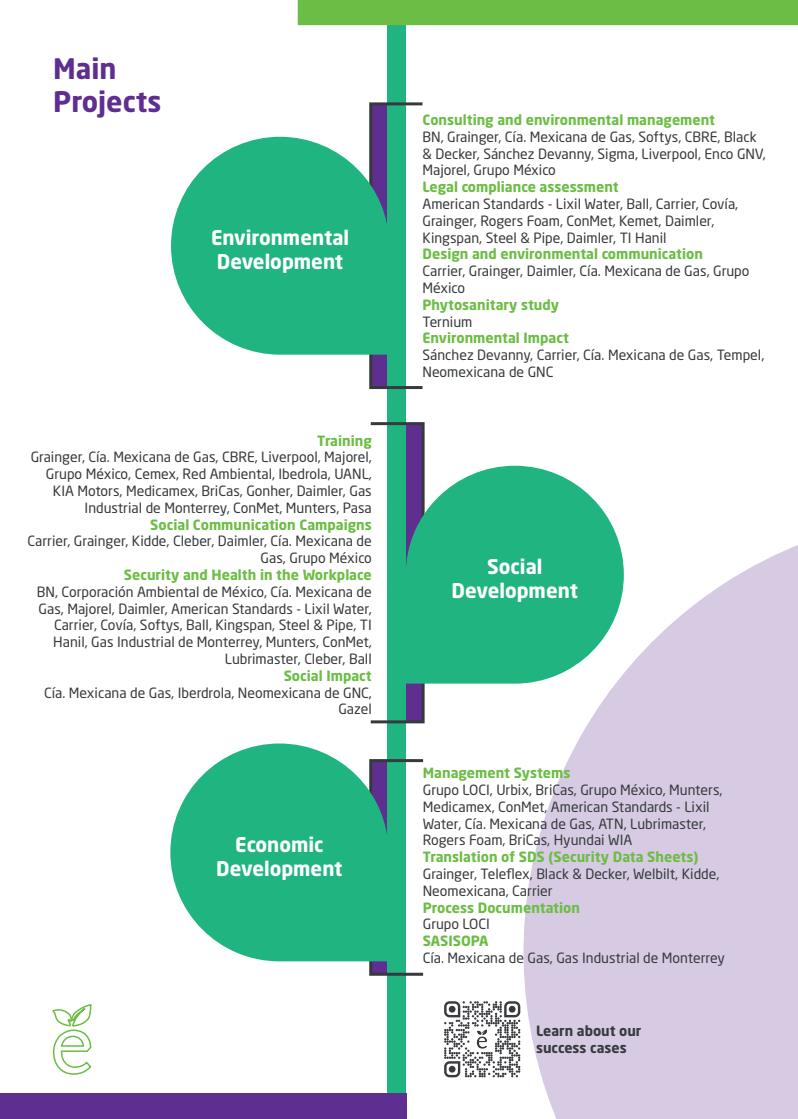
<style>
.page{position:relative;width:798px;height:1119px;background:#fff}
.page>*{position:absolute;margin:0;border:0;box-sizing:border-box;transform-origin:0 0}
.t1{font:700 28px/33.6px "Neo Sans Pro";color:#5e2e90}
.t2{font:700 20px/24px "Neo Sans Pro";color:#fff;text-align:center}
.t3{font:14px/16.8px "Neo Sans Pro";color:#373a3d}
.t4{font:700 14px "Neo Sans Pro";color:#6cbd45}
.t5{font:700 14px/16.8px "Neo Sans Pro";color:#383a3e}
</style>
<div class="page">
<svg style="left:523px;top:545px;width:274px;height:574px;fill:#d7cbe3"></svg>
<div style="left:370px;top:104px;width:18px;height:284px;background:#5e2e90"></div>
<div style="left:405px;top:424px;width:18px;height:298px;background:#5e2e90"></div>
<div style="left:370px;top:761px;width:18px;height:213px;background:#5e2e90"></div>
<div style="left:387px;top:0;width:19px;height:1119px;background:#20b481"></div>
<svg style="left:52px;top:1004px;width:40px;height:71px"></svg>
<div style="left:297px;top:0;width:500px;height:25px;background:#6cbd45"></div>
<div style="left:369px;top:422px;width:55px;height:301px;border:3px solid #373a3d"></div>
<div style="left:369px;top:102px;width:55px;height:287px;border:3px solid #373a3d"></div>
<div style="left:369px;top:759px;width:55px;height:217px;border:3px solid #373a3d"></div>
<div style="left:0;top:1094px;width:406px;height:25px;background:#5e2e90"></div>
<svg style="left:171px;top:137px;width:216px;height:218px;fill:#20b481"></svg>
<svg style="left:406px;top:466px;width:217px;height:218px;fill:#20b481"></svg>
<svg style="left:170px;top:743px;width:218px;height:218px;fill:#20b481"></svg>
<div style="left:439px;top:997px;width:85px;height:85px;background:#fff"></div>
<svg style="left:444px;top:1001px;width:76px;height:76px"></svg>
<div style="left:448px;top:1006px;width:7px;height:7px;background:#383a3e;border-radius:50%"></div>
<div style="left:508px;top:1006px;width:7px;height:7px;background:#383a3e;border-radius:50%"></div>
<div style="left:448px;top:1066px;width:7px;height:6px;background:#383a3e;border-radius:50%"></div>
<img style="left:469px;top:1027px;width:25px;height:25px">
<h1 class="t1" style="left:53px;top:51px;width:110px">Main<br>Projects</h1>
<h2 class="t2" style="left:211px;top:225px;width:140px;text-align:left">Environmental<br>Development</h2>
<p class="t4" style="left:317px;top:431px;width:56px">Training</p>
<p class="t3" style="left:31px;top:449px;width:342px;text-align:right">Grainger, Cía. Mexicana de Gas, CBRE, Liverpool, Majorel, Grupo México, Cemex, Red Ambiental, Ibedrola, UANL, KIA Motors, Medicamex, BriCas, Gonher, Daimler, Gas Industrial de Monterrey, ConMet, Munters, Pasa</p>
<p class="t4" style="left:150px;top:515px;width:223px">Social Communication Campaigns</p>
<p class="t3" style="left:28px;top:533px;width:345px;text-align:right">Carrier, Grainger, Kidde, Cleber, Daimler, Cía. Mexicana de<br>Gas, Grupo México</p>
<p class="t4" style="left:124px;top:566px;width:249px">Security and Health in the Workplace</p>
<p class="t3" style="left:37px;top:583px;width:336px;text-align:right">BN, Corporación Ambiental de México, Cía. Mexicana de Gas, Majorel, Daimler, American Standards - Lixil Water, Carrier, Covía, Softys, Ball, Kingspan, Steel &amp; Pipe, TI Hanil, Gas Industrial de Monterrey, Munters, ConMet, Lubrimaster, Cleber, Ball</p>
<p class="t4" style="left:283px;top:667px;width:89px">Social Impact</p>
<p class="t3" style="left:44px;top:684px;width:329px;text-align:right">Cía. Mexicana de Gas, Iberdrola, Neomexicana de GNC,<br>Gazel</p>
<h2 class="t2" style="left:216px;top:832px;width:128px">Economic<br>Development</h2>
<p class="t4" style="left:422px;top:111px;width:294px">Consulting and environmental management</p>
<p class="t3" style="left:422px;top:128px;width:344px">BN, Grainger, Cía. Mexicana de Gas, Softys, CBRE, Black &amp; Decker, Sánchez Devanny, Sigma, Liverpool, Enco GNV,<br>Majorel, Grupo México</p>
<p class="t4" style="left:422px;top:178px;width:198px">Legal compliance assessment</p>
<p class="t3" style="left:422px;top:195px;width:317px">American Standards - Lixil Water, Ball, Carrier, Covía,<br>Grainger, Rogers Foam, ConMet, Kemet, Daimler,<br>Kingspan, Steel &amp; Pipe, Daimler, TI Hanil</p>
<p class="t4" style="left:422px;top:245px;width:282px">Design and environmental communication</p>
<p class="t3" style="left:422px;top:262px;width:328px">Carrier, Grainger, Daimler, Cía. Mexicana de Gas, Grupo<br>México</p>
<p class="t4" style="left:422px;top:296px;width:138px">Phytosanitary study</p>
<p class="t3" style="left:422px;top:313px;width:51px">Ternium</p>
<p class="t4" style="left:422px;top:329px;width:148px">Environmental Impact</p>
<p class="t3" style="left:422px;top:346px;width:343px">Sánchez Devanny, Carrier, Cía. Mexicana de Gas, Tempel,<br>Neomexicana de GNC</p>
<h2 class="t2" style="left:451px;top:554px;width:128px">Social<br>Development</h2>
<p class="t4" style="left:422px;top:764px;width:149px">Management Systems</p>
<p class="t3" style="left:422px;top:781px;width:301px">Grupo LOCI, Urbix, BriCas, Grupo México, Munters, Medicamex, ConMet, American Standards - Lixil Water, Cía. Mexicana de Gas, ATN, Lubrimaster, Rogers Foam, BriCas, Hyundai WIA</p>
<p class="t4" style="left:422px;top:848px;width:277px">Translation of SDS (Security Data Sheets)</p>
<p class="t3" style="left:422px;top:865px;width:298px">Grainger, Teleflex, Black &amp; Decker, Welbilt, Kidde,<br>Neomexicana, Carrier</p>
<p class="t4" style="left:422px;top:898px;width:159px">Process Documentation</p>
<p class="t3" style="left:422px;top:916px;width:69px">Grupo LOCI</p>
<p class="t4" style="left:422px;top:932px;width:67px">SASISOPA</p>
<p class="t3" style="left:422px;top:949px;width:303px">Cía. Mexicana de Gas, Gas Industrial de Monterrey</p>
<p class="t5" style="left:535px;top:1022px;width:107px">Learn about our success cases</p>
</div>
